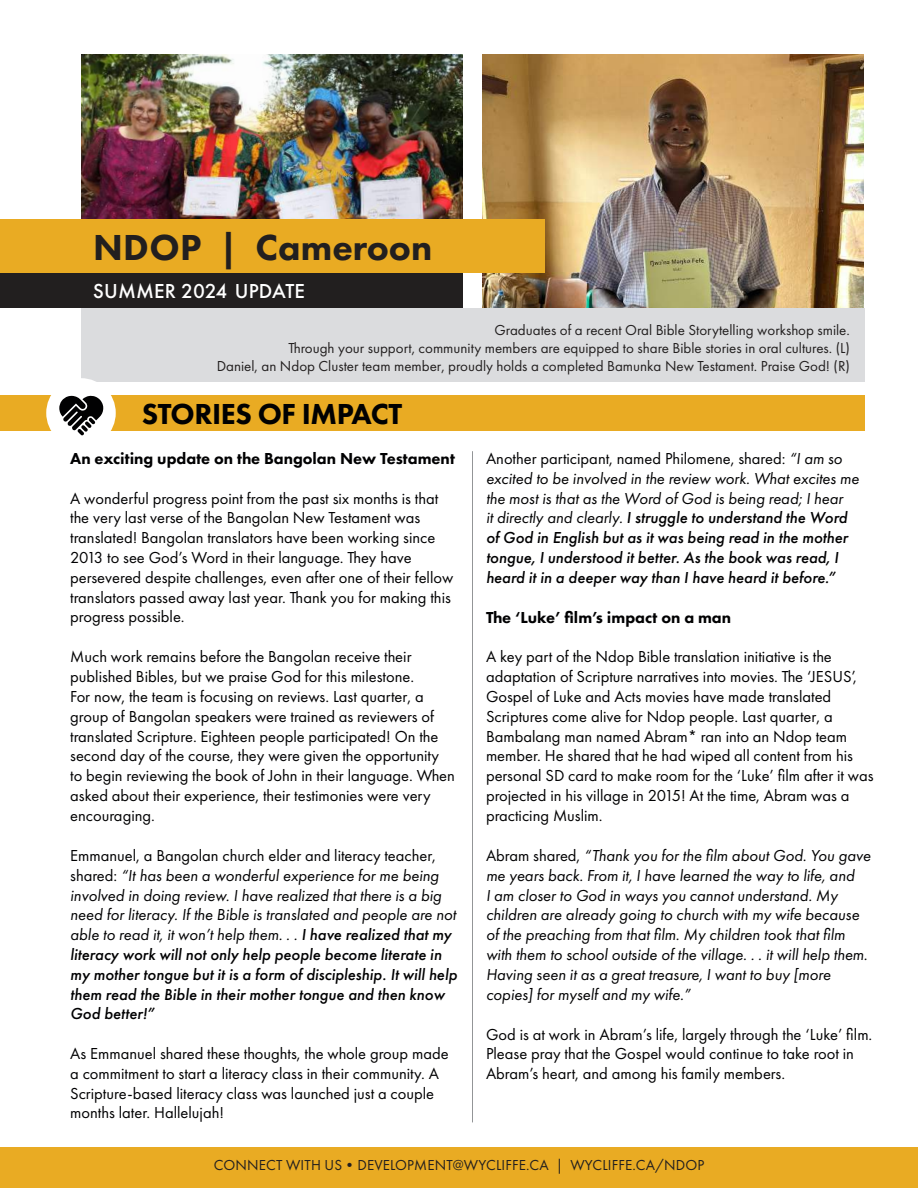
<style>
.page{position:relative;width:918px;height:1188px;background:#fff}
.page>*{position:absolute;margin:0;border:0;box-sizing:border-box;transform-origin:0 0}
.t1{font:800 37.5px "Futura PT";color:#221f1f}
.t2{font:800 30px "Futura PT";letter-spacing:-.015em;color:#010101}
.t3{font:500 21px "Futura PT";letter-spacing:.01em;color:#fff}
.t4{font:16.5px/19.8px "Futura PT";color:#010102}
.t5{font:italic 500 16.5px/19.8px "Futura PT";color:#010102}
.t6{font:italic 16.5px/19.8px "Futura PT";color:#010102}
.t7{font:800 16.5px "Futura PT";color:#010102}
.t8{font:15px/18px "Futura PT";color:#221f1f;text-align:right}
.s1{font-weight:400;font-style:normal}
.s2{font-weight:400}
.s3{font-style:normal}
</style>
<div class="page">
<div style="left:0;top:1147px;width:918px;height:41px;background:#e9ab23"></div>
<img style="left:81px;top:54px;width:381px;height:165px">
<img style="left:483px;top:54px;width:381px;height:254px">
<div style="left:0;top:219px;width:544px;height:54px;background:#e9ab23"></div>
<div style="left:0;top:273px;width:463px;height:35px;background:#221f1f"></div>
<div style="left:81px;top:308px;width:783px;height:74px;background:#dbdcde"></div>
<hr style="left:472px;top:451px;width:1px;height:671px;background:#939597">
<div style="left:0;top:395px;width:864px;height:36px;background:#e9ab23"></div>
<div style="left:46px;top:378px;width:70px;height:70px;background:#fff;border-radius:50%"></div>
<svg style="left:59px;top:396px;width:44px;height:39px"></svg>
<h1 class="t1" style="left:93px;top:232px;width:341px">NDOP | Cameroon</h1>
<p class="t3" style="left:93px;top:279px;width:214px">SUMMER 2024 UPDATE</p>
<p class="t8" style="left:217px;top:322px;width:635px">Graduates of a recent Oral Bible Storytelling workshop smile.<br>Through your support, community members are equipped to share Bible stories in oral cultures. (L)<br>Daniel, an Ndop Cluster team member, proudly holds a completed Bamunka New Testament. Praise God! (R)</p>
<h2 class="t2" style="left:142px;top:401px;width:262px">STORIES OF IMPACT</h2>
<p class="t7" style="left:70px;top:452px;width:386px">An exciting update on the Bangolan New Testament</p>
<p class="t4" style="left:70px;top:490px;width:385px">A wonderful progress point from the past six months is that the very last verse of the Bangolan New Testament was translated! Bangolan translators have been working since 2013 to see God’s Word in their language. They have persevered despite challenges, even after one of their fellow translators passed away last year. Thank you for making this progress possible.</p>
<p class="t4" style="left:70px;top:648px;width:386px">Much work remains before the Bangolan receive their published Bibles, but we praise God for this milestone.<br>For now, the team is focusing on reviews. Last quarter, a group of Bangolan speakers were trained as reviewers of translated Scripture. Eighteen people participated! On the second day of the course, they were given the opportunity to begin reviewing the book of John in their language. When asked about their experience, their testimonies were very encouraging.</p>
<p class="t5" style="left:70px;top:847px;width:388px"><span class="s1">Emmanuel, a Bangolan church elder and literacy teacher, shared:</span> <span class="s2">“It has been a wonderful experience for me being involved in doing review. I have realized that there is a big need for literacy. If the Bible is translated and people are not able to read it, it won’t help them. . .</span> I have realized that my literacy work will not only help people become literate in my mother tongue but it is a form of discipleship. It will help them read the Bible in their mother tongue and then know God better!”</p>
<p class="t4" style="left:70px;top:1045px;width:380px">As Emmanuel shared these thoughts, the whole group made a commitment to start a literacy class in their community. A Scripture-based literacy class was launched just a couple months later. Hallelujah!</p>
<p class="t5" style="left:486px;top:450px;width:375px"><span class="s1">Another participant, named Philomene, shared:</span> <span class="s2">“I am so excited to be involved in the review work. What excites me the most is that as the Word of God is being read; I hear<br>it directly and clearly.</span> I struggle to understand the Word of God in English but as it was being read in the mother tongue, I understood it better. As the book was read, I heard it in a deeper way than I have heard it before.”</p>
<p class="t7" style="left:486px;top:611px;width:247px">The ‘Luke’ film’s impact on a man</p>
<p class="t4" style="left:486px;top:648px;width:389px">A key part of the Ndop Bible translation initiative is the adaptation of Scripture narratives into movies. The ‘JESUS’, Gospel of Luke and Acts movies have made translated Scriptures come alive for Ndop people. Last quarter, a Bambalang man named Abram* ran into an Ndop team member. He shared that he had wiped all content from his personal SD card to make room for the ‘Luke’ film after it was projected in his village in 2015! At the time, Abram was a practicing Muslim.</p>
<p class="t6" style="left:486px;top:847px;width:386px"><span class="s3">Abram shared,</span> “Thank you for the film about God. You gave me years back. From it, I have learned the way to life, and<br>I am closer to God in ways you cannot understand. My children are already going to church with my wife because of the preaching from that film. My children took that film with them to school outside of the village. . . it will help them.<br>Having seen it as a great treasure, I want to buy [more copies] for myself and my wife.”</p>
<p class="t4" style="left:486px;top:1025px;width:388px">God is at work in Abram’s life, largely through the ‘Luke’ film.<br>Please pray that the Gospel would continue to take root in<br>Abram’s heart, and among his family members.</p>
<p class="t8" style="left:214px;top:1157px;width:492px">CONNECT WITH US•DEVELOPMENT@WYCLIFFE.CA | WYCLIFFE.CA/NDOP</p>
</div>
